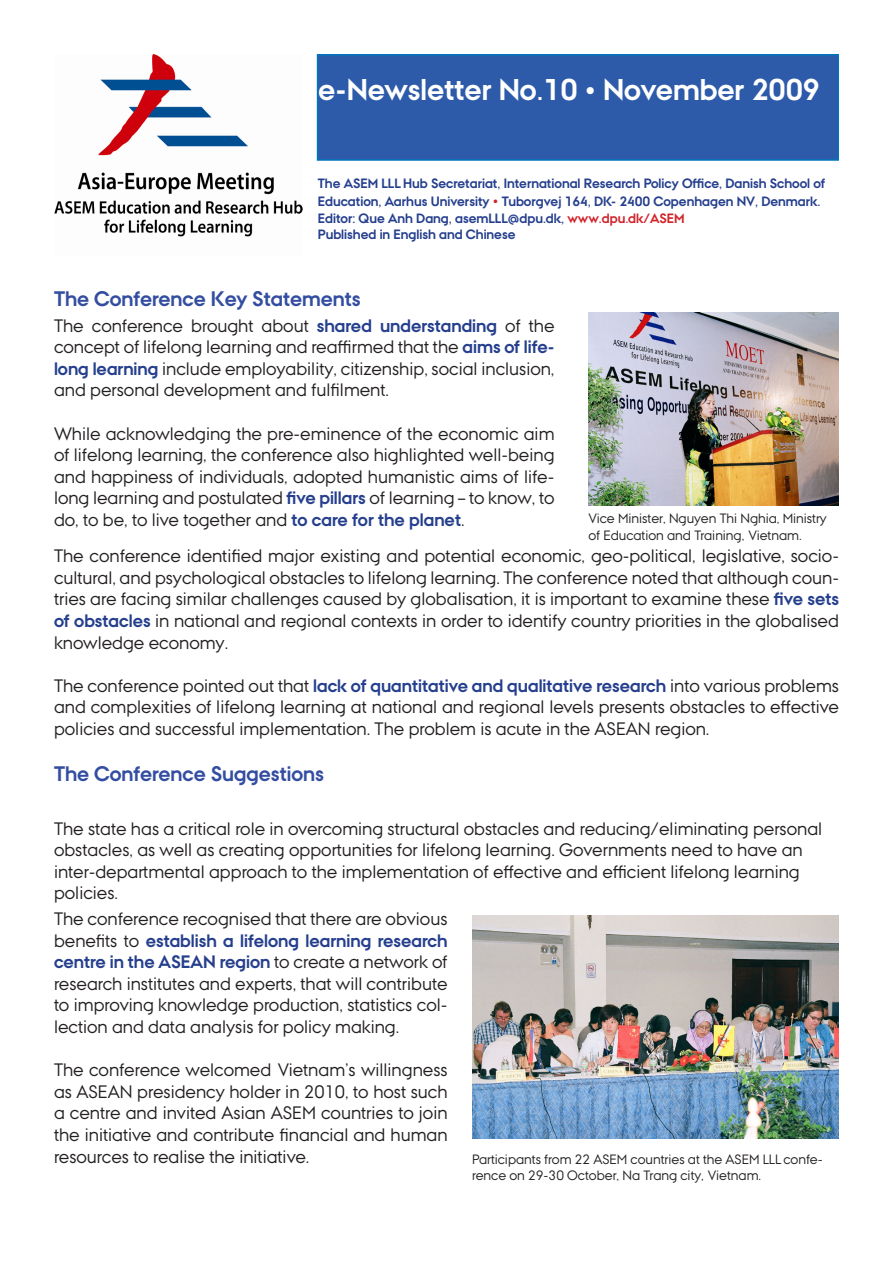
<style>
.page{position:relative;width:893px;height:1263px;background:#fff}
.page>*{position:absolute;margin:0;border:0;box-sizing:border-box;transform-origin:0 0}
.t1{font:700 30px "AU Passata";color:#fff}
.t2{font:700 21px "AU Passata";color:#334da1}
.t3{font:18px/21.6px "AU Passata";color:#231f20;text-align:justify}
.t4{font:700 13.5px/18px "AU Passata";color:#253f8e}
.t5{font:13.5px/16.2px "AU Passata";color:#231f20}
.s1{font-size:15px;color:#d1232a}
.s2{color:#d1232a}
.s3{font-weight:700;color:#253f8e}
</style>
<div class="page">
<div style="left:318px;top:55px;width:520px;height:105px;background:#2d5ba9"></div>
<div style="left:317px;top:54px;width:522px;height:107px;border:2px solid #0074bd"></div>
<img style="left:54px;top:54px;width:249px;height:183px">
<img style="left:589px;top:313px;width:250px;height:192px">
<img style="left:472px;top:915px;width:367px;height:223px">
<p class="t1" style="left:318px;top:72px;width:503px">e-Newsletter No.10 • November 2009</p>
<p class="t4" style="left:318px;top:175px;width:509px">The ASEM LLL Hub Secretariat, International Research Policy Office, Danish School of<br>Education, Aarhus University <span class="s1">•</span> Tuborgvej 164, DK- 2400 Copenhagen NV, Denmark.</p>
<p class="t4" style="left:318px;top:209px;width:368px">Editor: Que Anh Dang, asemLLL@dpu.dk, <span class="s2">www.dpu.dk/ASEM</span></p>
<p class="t4" style="left:318px;top:225px;width:199px">Published in English and Chinese</p>
<p class="t2" style="left:54px;top:287px;width:308px">The Conference Key Statements</p>
<p class="t3" style="left:54px;top:314px;width:502px">The conference brought about <span class="s3">shared understanding</span> of the concept of lifelong learning and reaffirmed that the <span class="s3">aims of life&shy;long learning</span> include employability, citizenship, social inclusion, and personal development and fulfilment.</p>
<p class="t3" style="left:54px;top:422px;width:502px">While acknowledging the pre-eminence of the economic aim of lifelong learning, the conference also highlighted well-being and happiness of individuals, adopted humanistic aims of life&shy;long learning and postulated <span class="s3">five pillars</span> of learning – to know, to do, to be, to live together and <span class="s3">to care for the planet</span>.</p>
<p class="t3" style="left:54px;top:545px;width:786px">The conference identified major existing and potential economic, geo-political, legislative, socio&shy;cultural, and psychological obstacles to lifelong learning. The conference noted that although coun&shy;tries are facing similar challenges caused by globalisation, it is important to examine these <span class="s3">five sets of obstacles</span> in national and regional contexts in order to identify country priorities in the globalised knowledge economy.</p>
<p class="t3" style="left:54px;top:674px;width:786px">The conference pointed out that <span class="s3">lack of quantitative and qualitative research</span> into various problems and complexities of lifelong learning at national and regional levels presents obstacles to effective policies and successful implementation. The problem is acute in the ASEAN region.</p>
<p class="t2" style="left:54px;top:762px;width:271px">The Conference Suggestions</p>
<p class="t5" style="left:588px;top:510px;width:240px">Vice Minister, Nguyen Thi Nghia, Ministry of Education and Training, Vietnam.</p>
<p class="t3" style="left:54px;top:817px;width:770px;text-align:left">The state has a critical role in overcoming structural obstacles and reducing/eliminating personal obstacles, as well as creating opportunities for lifelong learning. Governments need to have an inter-departmental approach to the implementation of effective and efficient lifelong learning policies.</p>
<p class="t3" style="left:54px;top:908px;width:395px">The conference recognised that there are obvious benefits to <span class="s3">establish a lifelong learning research centre in the ASEAN region</span> to create a network of research institutes and experts, that will contribute to improving knowledge production, statistics col&shy;lection and data analysis for policy making.</p>
<p class="t3" style="left:54px;top:1059px;width:395px">The conference welcomed Vietnam’s willingness as ASEAN presidency holder in 2010, to host such a centre and invited Asian ASEM countries to join the initiative and contribute financial and human resources to realise the initiative.</p>
<p class="t5" style="left:472px;top:1151px;width:352px">Participants from 22 ASEM countries at the ASEM LLL confe&shy;rence on 29-30 October, Na Trang city, Vietnam.</p>
</div>
